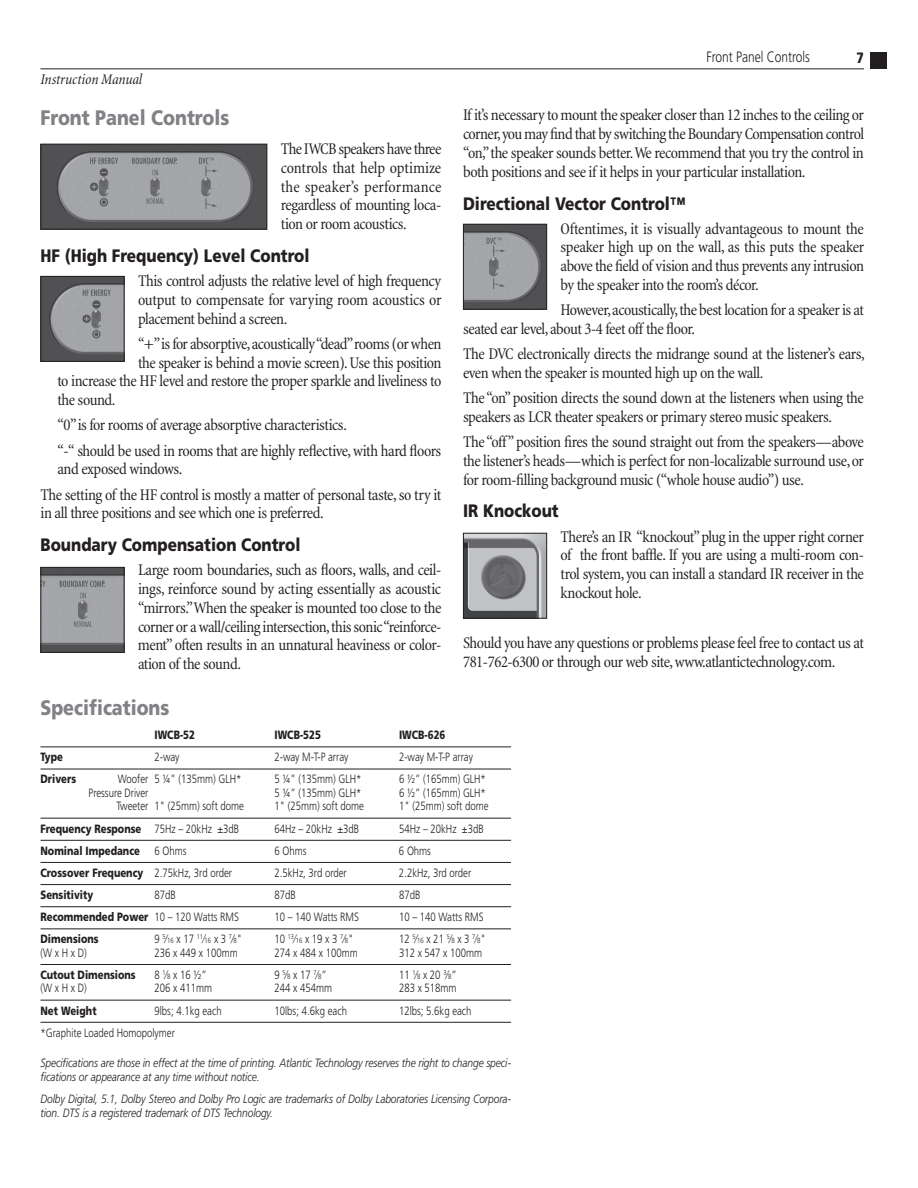
<style>
.page{position:relative;width:918px;height:1188px;background:#fff}
.page>*{position:absolute;margin:0;border:0;box-sizing:border-box;transform-origin:0 0}
.t1{font:900 21px "Frutiger";color:#808285;scale:.85 1}
.t2{font:900 18px "Frutiger";color:#231f20;scale:.85 1}
.t3{font:condensed 16.5px/18.8px "Minion";letter-spacing:-.03em;color:#231f20;text-align:justify}
.t4{font:300 15px "Frutiger";color:#231f20;scale:.8 1}
.t5{font:italic condensed 15px "Minion";letter-spacing:-.005em;color:#231f20}
.t6{font:900 15px "Frutiger";color:#231f20;scale:.8 1}
.t7{font:300 12px "Frutiger";color:#231f20;scale:.8 1}
.t8{font:italic 300 12px/13.5px "Frutiger";letter-spacing:-.01em;color:#231f20;scale:.85 1}
.t9{font:900 12px "Frutiger";color:#231f20;scale:.8 1}
.s1{font-weight:300}
.s2{font-size:7.5px}
</style>
<div class="page">
<hr style="left:40px;top:68px;width:824px;height:1px;background:#231f20">
<div style="left:870px;top:53px;width:16px;height:16px;background:#231f20"></div>
<img style="left:42px;top:146px;width:223px;height:81px">
<div style="left:40px;top:144px;width:227px;height:85px;border:1px solid #231f20"></div>
<img style="left:42px;top:278px;width:80px;height:82px">
<div style="left:40px;top:276px;width:84px;height:86px;border:1px solid #231f20"></div>
<img style="left:42px;top:569px;width:80px;height:82px">
<div style="left:40px;top:567px;width:84px;height:86px;border:1px solid #231f20"></div>
<img style="left:465px;top:535px;width:80px;height:82px">
<div style="left:463px;top:533px;width:84px;height:86px;border:1px solid #231f20"></div>
<img style="left:465px;top:226px;width:80px;height:82px">
<div style="left:463px;top:224px;width:84px;height:86px;border:1px solid #231f20"></div>
<hr style="left:40px;top:747px;width:471px;height:1px;background:#231f20">
<hr style="left:40px;top:769px;width:471px;height:1px;background:#231f20">
<hr style="left:40px;top:818px;width:471px;height:1px;background:#231f20">
<hr style="left:40px;top:840px;width:471px;height:1px;background:#231f20">
<hr style="left:40px;top:862px;width:471px;height:1px;background:#231f20">
<hr style="left:40px;top:884px;width:471px;height:1px;background:#231f20">
<hr style="left:40px;top:906px;width:471px;height:1px;background:#231f20">
<hr style="left:40px;top:928px;width:471px;height:1px;background:#231f20">
<hr style="left:40px;top:964px;width:471px;height:1px;background:#231f20">
<hr style="left:40px;top:1000px;width:471px;height:1px;background:#231f20">
<hr style="left:40px;top:1022px;width:471px;height:1px;background:#231f20">
<p class="t5" style="left:40px;top:72px;width:103px">Instruction Manual</p>
<p class="t1" style="left:40px;top:105px;width:224px">Front Panel Controls</p>
<p class="t3" style="left:281px;top:140px;width:162px">The IWCB speakers have three controls that help optimize the speaker’s performance regardless of mounting loca&shy;tion or room acoustics.</p>
<p class="t2" style="left:40px;top:245px;width:318px">HF (High Frequency) Level Control</p>
<p class="t3" style="left:138px;top:272px;width:305px">This control adjusts the relative level of high frequency output to compensate for varying room acoustics or placement behind a screen.</p>
<p class="t3" style="left:138px;top:335px;width:305px">“+” is for absorptive, acoustically “dead” rooms (or when</p>
<p class="t3" style="left:138px;top:354px;width:305px">the speaker is behind a movie screen). Use this position</p>
<p class="t3" style="left:57px;top:372px;width:386px">to increase the HF level and restore the proper sparkle and liveliness to</p>
<p class="t3" style="left:57px;top:391px;width:60px">the sound.</p>
<p class="t3" style="left:57px;top:413px;width:386px;line-height:25.2px">“0” is for rooms of average absorptive characteristics.<br>“-“ should be used in rooms that are highly reflective, with hard floors</p>
<p class="t3" style="left:41px;top:457px;width:402px;line-height:25.2px;text-indent:17px">and exposed windows.<br>The setting of the HF control is mostly a matter of personal taste, so try it</p>
<p class="t3" style="left:41px;top:504px;width:285px">in all three positions and see which one is preferred.</p>
<p class="t2" style="left:40px;top:534px;width:307px">Boundary Compensation Control</p>
<p class="t3" style="left:138px;top:561px;width:305px">Large room boundaries, such as floors, walls, and ceil&shy;ings, reinforce sound by acting essentially as acoustic “mirrors.” When the speaker is mounted too close to the corner or a wall/ceiling intersection, this sonic “reinforce&shy;ment” often results in an unnatural heaviness or color&shy;ation of the sound.</p>
<p class="t4" style="left:706px;top:49px;width:131px">Front Panel Controls</p>
<p class="t6" style="left:857px;top:49px;width:11px">7</p>
<p class="t3" style="left:463px;top:106px;width:403px">If it’s necessary to mount the speaker closer than 12 inches to the ceiling or corner, you may find that by switching the Boundary Compensation control “on,” the speaker sounds better. We recommend that you try the control in both positions and see if it helps in your particular installation.</p>
<p class="t2" style="left:463px;top:192px;width:263px">Directional Vector Control™</p>
<p class="t3" style="left:561px;top:219px;width:305px">Oftentimes, it is visually advantageous to mount the speaker high up on the wall, as this puts the speaker above the field of vision and thus prevents any intrusion by the speaker into the room’s décor.</p>
<p class="t3" style="left:463px;top:301px;width:403px;text-indent:98px">However, acoustically, the best location for a speaker is at seated ear level, about 3-4 feet off the floor.</p>
<p class="t3" style="left:463px;top:345px;width:403px">The DVC electronically directs the midrange sound at the listener’s ears, even when the speaker is mounted high up on the wall.</p>
<p class="t3" style="left:463px;top:389px;width:402px">The “on” position directs the sound down at the listeners when using the speakers as LCR theater speakers or primary stereo music speakers.</p>
<p class="t3" style="left:463px;top:433px;width:402px">The “off” position fires the sound straight out from the speakers—above the listener’s heads—which is perfect for non-localizable surround use, or for room-filling background music (“whole house audio”) use.</p>
<p class="t2" style="left:463px;top:500px;width:114px">IR Knockout</p>
<p class="t3" style="left:561px;top:527px;width:305px">There’s an IR “knockout” plug in the upper right corner of the front baffle. If you are using a multi-room con&shy;trol system, you can install a standard IR receiver in the knockout hole.</p>
<p class="t3" style="left:463px;top:634px;width:402px">Should you have any questions or problems please feel free to contact us at<br>781-762-6300 or through our web site, www.atlantictechnology.com.</p>
<p class="t1" style="left:40px;top:695px;width:153px">Specifications</p>
<p class="t9" style="left:155px;top:728px;width:52px">IWCB-52</p>
<p class="t9" style="left:275px;top:728px;width:60px">IWCB-525</p>
<p class="t9" style="left:399px;top:728px;width:60px">IWCB-626</p>
<p class="t9" style="left:41px;top:750px;width:30px">Type</p>
<p class="t7" style="left:155px;top:750px;width:33px">2-way</p>
<p class="t7" style="left:275px;top:750px;width:94px">2-way M-T-P array</p>
<p class="t7" style="left:399px;top:750px;width:94px">2-way M-T-P array</p>
<p class="t9" style="left:40px;top:772px;width:46px">Drivers</p>
<p class="t7" style="left:118px;top:773px;width:156px">Woofer 5 ¼” (135mm) GLH*</p>
<p class="t7" style="left:274px;top:773px;width:110px">5 ¼” (135mm) GLH*</p>
<p class="t7" style="left:399px;top:773px;width:110px">6 ½” (165mm) GLH*</p>
<p class="t7" style="left:89px;top:786px;width:76px">Pressure Driver</p>
<p class="t7" style="left:275px;top:786px;width:110px">5 ¼” (135mm) GLH*</p>
<p class="t7" style="left:399px;top:786px;width:110px">6 ½” (165mm) GLH*</p>
<p class="t7" style="left:116px;top:800px;width:161px">Tweeter 1" (25mm) soft dome</p>
<p class="t7" style="left:274px;top:800px;width:114px">1" (25mm) soft dome</p>
<p class="t7" style="left:399px;top:800px;width:114px">1" (25mm) soft dome</p>
<p class="t9" style="left:41px;top:821px;width:250px">Frequency Response <span class="s1">75Hz – 20kHz ±3dB</span></p>
<p class="t7" style="left:274px;top:822px;width:107px">64Hz – 20kHz ±3dB</p>
<p class="t7" style="left:399px;top:822px;width:107px">54Hz – 20kHz ±3dB</p>
<p class="t9" style="left:40px;top:843px;width:184px">Nominal Impedance <span class="s1">6 Ohms</span></p>
<p class="t7" style="left:274px;top:844px;width:42px">6 Ohms</p>
<p class="t7" style="left:399px;top:844px;width:42px">6 Ohms</p>
<p class="t9" style="left:40px;top:865px;width:241px">Crossover Frequency <span class="s1">2.75kHz, 3rd order</span></p>
<p class="t7" style="left:274px;top:866px;width:92px">2.5kHz, 3rd order</p>
<p class="t7" style="left:399px;top:866px;width:92px">2.2kHz, 3rd order</p>
<p class="t9" style="left:40px;top:888px;width:68px">Sensitivity</p>
<p class="t7" style="left:155px;top:888px;width:28px">87dB</p>
<p class="t7" style="left:275px;top:888px;width:28px">87dB</p>
<p class="t7" style="left:399px;top:888px;width:28px">87dB</p>
<p class="t9" style="left:40px;top:910px;width:250px">Recommended Power <span class="s1">10 – 120 Watts RMS</span></p>
<p class="t7" style="left:274px;top:910px;width:107px">10 – 140 Watts RMS</p>
<p class="t7" style="left:399px;top:910px;width:107px">10 – 140 Watts RMS</p>
<p class="t9" style="left:40px;top:932px;width:74px">Dimensions</p>
<p class="t7" style="left:155px;top:932px;width:111px">9 <sup>5</sup>⁄<span class="s2">16</span> x 17 <sup>11</sup>⁄<span class="s2">16</span> x 3 <sup>7</sup>⁄<span class="s2">8</span>"</p>
<p class="t7" style="left:274px;top:932px;width:100px">10 <sup>13</sup>⁄<span class="s2">16</span> x 19 x 3 <sup>7</sup>⁄<span class="s2">8</span>"</p>
<p class="t7" style="left:399px;top:932px;width:110px">12 <sup>5</sup>⁄<span class="s2">16</span> x 21 <sup>5</sup>⁄<span class="s2">8</span> x 3 <sup>7</sup>⁄<span class="s2">8</span>"</p>
<p class="t7" style="left:41px;top:946px;width:60px">(W x H x D)</p>
<p class="t7" style="left:155px;top:946px;width:106px">236 x 449 x 100mm</p>
<p class="t7" style="left:275px;top:946px;width:106px">274 x 484 x 100mm</p>
<p class="t7" style="left:399px;top:946px;width:106px">312 x 547 x 100mm</p>
<p class="t9" style="left:40px;top:967px;width:121px">Cutout Dimensions</p>
<p class="t7" style="left:154px;top:968px;width:67px">8 <sup>1</sup>⁄<span class="s2">8</span> x 16 ½”</p>
<p class="t7" style="left:274px;top:968px;width:67px">9 <sup>5</sup>⁄<span class="s2">8</span> x 17 <sup>7</sup>⁄<span class="s2">8</span>”</p>
<p class="t7" style="left:399px;top:968px;width:74px">11 <sup>1</sup>⁄<span class="s2">8</span> x 20 <sup>3</sup>⁄<span class="s2">8</span>”</p>
<p class="t7" style="left:41px;top:981px;width:60px">(W x H x D)</p>
<p class="t7" style="left:155px;top:981px;width:74px">206 x 411mm</p>
<p class="t7" style="left:275px;top:981px;width:74px">244 x 454mm</p>
<p class="t7" style="left:399px;top:981px;width:74px">283 x 518mm</p>
<p class="t9" style="left:41px;top:1003px;width:72px">Net Weight</p>
<p class="t7" style="left:155px;top:1004px;width:86px">9lbs; 4.1kg each</p>
<p class="t7" style="left:275px;top:1004px;width:92px">10lbs; 4.6kg each</p>
<p class="t7" style="left:399px;top:1004px;width:92px">12lbs; 5.6kg each</p>
<p class="t7" style="left:40px;top:1026px;width:170px">*Graphite Loaded Homopolymer</p>
<p class="t8" style="left:40px;top:1057px;width:555px">Specifications are those in effect at the time of printing. Atlantic Technology reserves the right to change speci&shy;fications or appearance at any time without notice.</p>
<p class="t8" style="left:41px;top:1092px;width:555px">Dolby Digital, 5.1, Dolby Stereo and Dolby Pro Logic are trademarks of Dolby Laboratories Licensing Corpora&shy;tion. DTS is a registered trademark of DTS Technology.</p>
</div>
